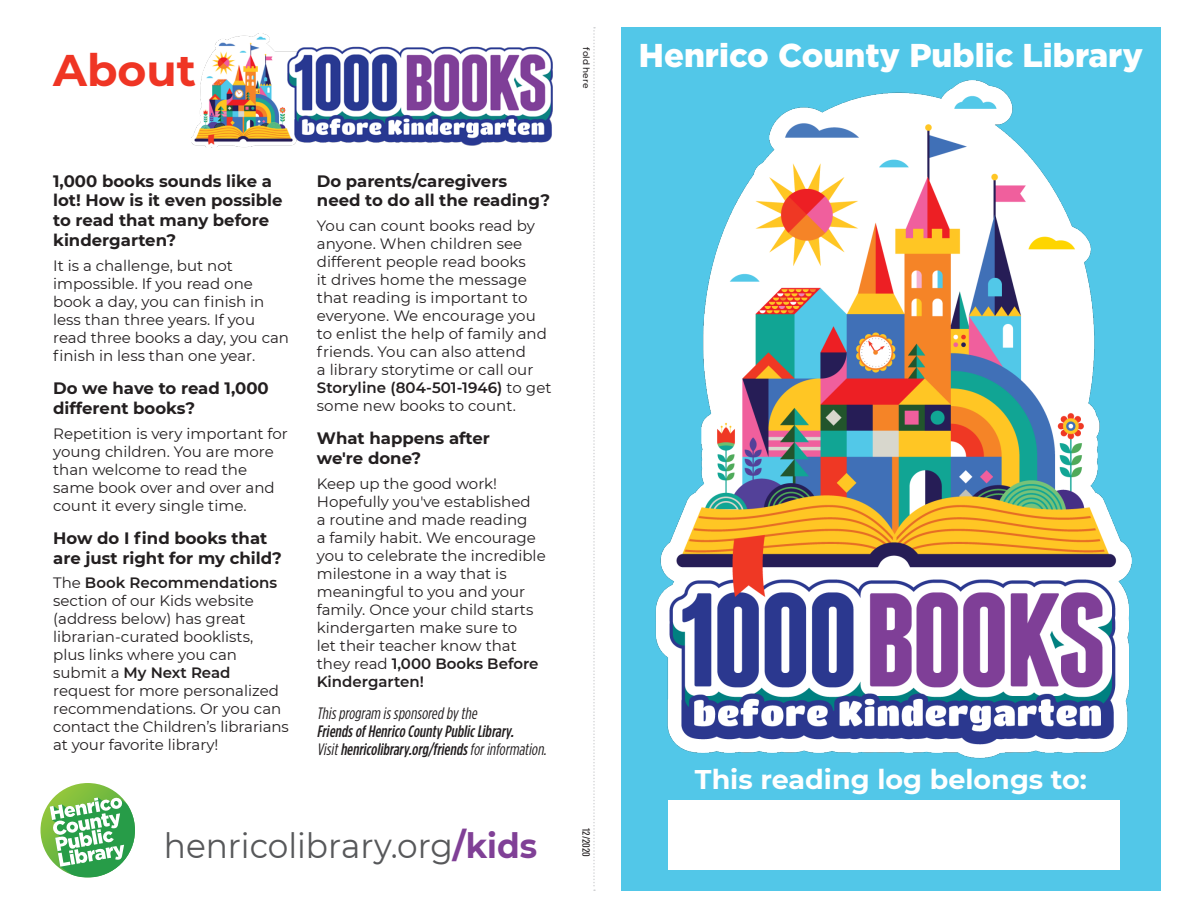
<style>
.page{position:relative;width:1188px;height:918px;background:#fff}
.page>*{position:absolute;margin:0;border:0;box-sizing:border-box;transform-origin:0 0}
.Page_Numbers{font:700 44.25px "Montserrat";color:#ef3524}
.URL2{font:34.5px "Montserrat";color:#57585a;scale:.95 1}
.t1{font:900 33px "Gotham";color:#fff}
.t2{font:700 27px "Montserrat";color:#fff}
.t3{font:700 16.5px/19.8px "Montserrat";color:#231f20}
.t4{font:italic 500 condensed 16.5px/18.1px "Gotham HTF";color:#231f20}
.t5{font:15px/18px "Montserrat";color:#231f20}
.t6{font:500 9px "Montserrat";color:#231f20}
.t7{font:9px "Oswald";color:#231f20}
.s1{font-weight:600}
.s2{font-weight:400}
.s3{font-weight:700;color:#804096}
</style>
<div class="page">
<div style="left:621px;top:27px;width:540px;height:864px;background:#52c7e8"></div>
<img style="left:655px;top:80px;width:477px;height:678px">
<div style="left:668px;top:800px;width:451px;height:70px;background:#fff"></div>
<img style="left:191px;top:33px;width:362px;height:115px">
<svg style="left:40px;top:783px;width:95px;height:95px"></svg>
<svg style="left:50px;top:797px;width:85px;height:81px"></svg>
<svg style="left:593px;top:27px;width:2px;height:864px"></svg>
<p class="Page_Numbers" style="left:53px;top:39px;width:145px">About</p>
<p class="t6" style="left:593px;top:47px;width:42px;rotate:90deg">fold here</p>
<p class="t3" style="left:53px;top:170px;width:231px">1,000 books sounds like a lot! How is it even possible to read that many before kindergarten?</p>
<p class="t5" style="left:53px;top:256px;width:237px">It is a challenge, but not impossible. If you read one book a day, you can finish in less than three years. If you read three books a day, you can finish in less than one year.</p>
<p class="t3" style="left:53px;top:377px;width:217px">Do we have to read 1,000 different books?</p>
<p class="t5" style="left:53px;top:424px;width:236px">Repetition is very important for young children. You are more than welcome to read the same book over and over and count it every single time.</p>
<p class="t3" style="left:53px;top:527px;width:230px">How do I find books that are just right for my child?</p>
<p class="t5" style="left:53px;top:574px;width:237px">The <span class="s1">Book Recommendations </span>section of our Kids website (address below) has great librarian-curated booklists,<br>plus links where you can submit a <span class="s1">My Next Read </span>request for more personalized recommendations. Or you can contact the Children’s librarians at your favorite library!</p>
<p class="t3" style="left:317px;top:170px;width:235px">Do parents/caregivers need to do all the reading?</p>
<p class="t5" style="left:317px;top:216px;width:236px">You can count books read by anyone. When children see different people read books<br>it drives home the message that reading is important to everyone. We encourage you to enlist the help of family and friends. You can also attend<br>a library storytime or call our<br><span class="s1">Storyline (804-501-1946)</span> to get some new books to count.</p>
<p class="t3" style="left:317px;top:428px;width:175px">What happens after we're done?</p>
<p class="t5" style="left:317px;top:474px;width:230px">Keep up the good work!<br>Hopefully you've established<br>a routine and made reading<br>a family habit. We encourage you to celebrate the incredible milestone in a way that is meaningful to you and your family. Once your child starts kindergarten make sure to<br>let their teacher know that they read <span class="s1">1,000 Books Before<br>Kindergarten!</span></p>
<p class="t4" style="left:317px;top:703px;width:234px"><span class="s2">Thisprogram issponsored by the<br></span>FriendsofHenrico County PublicLibrary.<br><span class="s2">Visit</span>henricolibrary.org/friends<span class="s2">forinformation.</span></p>
<p class="URL2" style="left:164px;top:822px;width:395px">henricolibrary.org<span class="s3">/kids</span></p>
<p class="t7" style="left:594px;top:828px;width:31px;rotate:90deg">12/2020</p>
<p class="t1" style="left:639px;top:32px;width:506px">Henrico County Public Library</p>
<p class="t2" style="left:695px;top:760px;width:394px">This reading log belongs to:</p>
</div>
